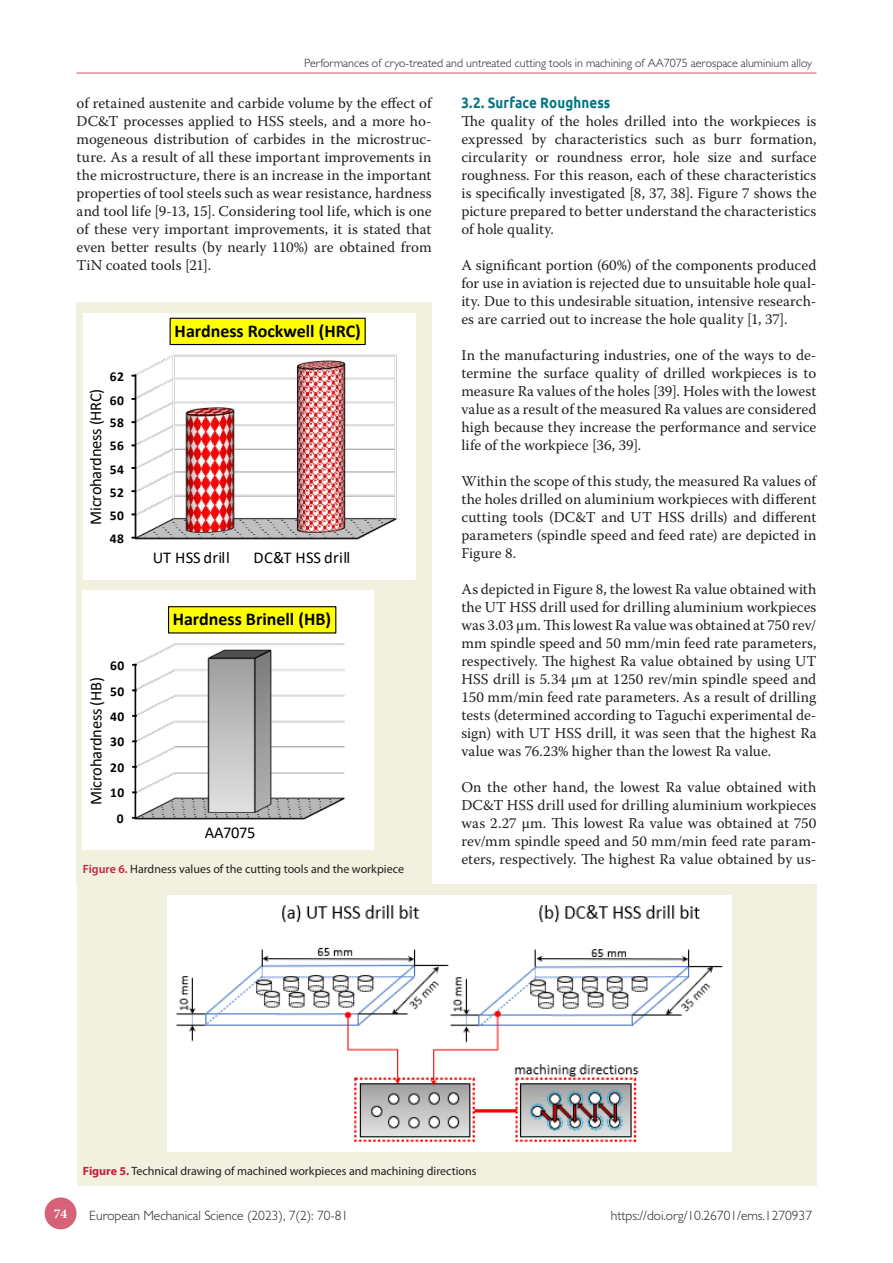
<style>
.page{position:relative;width:893px;height:1263px;background:#fff}
.page>*{position:absolute;margin:0;border:0;box-sizing:border-box;transform-origin:0 0}
.t1{font:700 18px "Calibri";color:#000}
.t2{font:16.5px "Calibri";letter-spacing:-.02em;color:#000}
.t3{font:16.5px "Calibri";letter-spacing:.015em;color:#000}
.t4{font:15px/18px "Warnock Pro";letter-spacing:.005em;color:#231f20;text-align:justify}
.t5{font:700 15px "Ubuntu";letter-spacing:.01em;color:#007782;scale:.89 1}
.t6{font:300 13.5px "Gill Sans";color:#231f20}
.t7{font:700 13.5px "Calibri";letter-spacing:.05em;color:#000}
.t8{font:700 13.5px "Minion Pro";color:#fff}
.t9{font:12px "Myriad Pro";color:#231f20}
.t10{font:300 12px "Gill Sans";color:#231f20}
.s1{font-weight:600;color:#c51f40}
.s2{font-weight:700;color:#c51f40}
</style>
<div class="page">
<div style="left:77px;top:884px;width:739px;height:279px;background:#f2f0de"></div>
<div style="left:77px;top:1152px;width:739px;height:34px;background:#f2f0de"></div>
<img style="left:168px;top:895px;width:563px;height:257px">
<div style="left:77px;top:302px;width:355px;height:289px;background:#f2f0de"></div>
<div style="left:77px;top:579px;width:355px;height:282px;background:#f2f0de"></div>
<div style="left:77px;top:850px;width:355px;height:34px;background:#f2f0de"></div>
<div style="left:83px;top:313px;width:332px;height:266px;background:#fff"></div>
<img style="left:133px;top:354px;width:264px;height:186px">
<div style="left:170px;top:318px;width:195px;height:26px;background:#ff0"></div>
<div style="left:170px;top:318px;width:196px;height:27px;border:1px solid #000"></div>
<div style="left:83px;top:590px;width:291px;height:260px;background:#fff"></div>
<img style="left:133px;top:643px;width:212px;height:177px">
<div style="left:169px;top:607px;width:167px;height:26px;background:#ff0"></div>
<div style="left:168px;top:606px;width:168px;height:27px;border:1px solid #000"></div>
<hr style="left:77px;top:72px;width:739px;height:2px;background:#d66279">
<div style="left:45px;top:1197px;width:32px;height:32px;background:#d66279;border-radius:50%"></div>
<p class="t10" style="left:304px;top:55px;width:509px">Performances of cryo-treated and untreated cutting tools in machining of AA7075 aerospace aluminium alloy</p>
<p class="t4" style="left:77px;top:94px;width:357px">of retained austenite and carbide volume by the effect of DC&amp;T processes applied to HSS steels, and a more ho&shy;mogeneous distribution of carbides in the microstruc&shy;ture. As a result of all these important improvements in the microstructure, there is an increase in the important properties of tool steels such as wear resistance, hardness and tool life [9-13, 15]. Considering tool life, which is one of these very important improvements, it is stated that even better results (by nearly 110%) are obtained from TiN coated tools [21].</p>
<p class="t5" style="left:461px;top:94px;width:169px">3.2. Surface Roughness</p>
<p class="t4" style="left:461px;top:112px;width:357px">The quality of the holes drilled into the workpieces is expressed by characteristics such as burr formation, circularity or roundness error, hole size and surface roughness. For this reason, each of these characteristics is specifically investigated [8, 37, 38]. Figure 7 shows the picture prepared to better understand the characteristics of hole quality.</p>
<p class="t4" style="left:461px;top:256px;width:357px">A significant portion (60%) of the components produced for use in aviation is rejected due to unsuitable hole qual&shy;ity. Due to this undesirable situation, intensive research&shy;es are carried out to increase the hole quality [1, 37].</p>
<p class="t4" style="left:461px;top:346px;width:357px">In the manufacturing industries, one of the ways to de&shy;termine the surface quality of drilled workpieces is to measure Ra values of the holes [39]. Holes with the lowest value as a result of the measured Ra values are considered high because they increase the performance and service life of the workpiece [36, 39].</p>
<p class="t4" style="left:461px;top:472px;width:357px">Within the scope of this study, the measured Ra values of the holes drilled on aluminium workpieces with different cutting tools (DC&amp;T and UT HSS drills) and different parameters (spindle speed and feed rate) are depicted in Figure 8.</p>
<p class="t4" style="left:461px;top:580px;width:357px">As depicted in Figure 8, the lowest Ra value obtained with the UT HSS drill used for drilling aluminium workpieces was 3.03 μm. This lowest Ra value was obtained at 750 rev/ mm spindle speed and 50 mm/min feed rate parameters, respectively. The highest Ra value obtained by using UT HSS drill is 5.34 μm at 1250 rev/min spindle speed and 150 mm/min feed rate parameters. As a result of drilling tests (determined according to Taguchi experimental de&shy;sign) with UT HSS drill, it was seen that the highest Ra value was 76.23% higher than the lowest Ra value.</p>
<p class="t4" style="left:461px;top:778px;width:357px">On the other hand, the lowest Ra value obtained with DC&amp;T HSS drill used for drilling aluminium workpieces was 2.27 μm. This lowest Ra value was obtained at 750 rev/mm spindle speed and 50 mm/min feed rate param&shy;eters, respectively. The highest Ra value obtained by us-</p>
<p class="t1" style="left:175px;top:318px;width:188px">Hardness Rockwell (HRC)</p>
<p class="t7" style="left:110px;top:367px;width:16px">62</p>
<p class="t2" style="left:84px;top:524px;width:137px;rotate:-90deg">Microhardness (HRC)</p>
<p class="t7" style="left:110px;top:390px;width:16px">60</p>
<p class="t7" style="left:110px;top:413px;width:16px">58</p>
<p class="t7" style="left:110px;top:436px;width:16px">56</p>
<p class="t7" style="left:110px;top:459px;width:16px">54</p>
<p class="t7" style="left:110px;top:483px;width:16px">52</p>
<p class="t7" style="left:110px;top:506px;width:16px">50</p>
<p class="t7" style="left:110px;top:528px;width:16px">48</p>
<p class="t3" style="left:153px;top:546px;width:79px">UT HSS drill</p>
<p class="t3" style="left:254px;top:546px;width:98px">DC&amp;T HSS drill</p>
<p class="t1" style="left:173px;top:607px;width:160px">Hardness Brinell (HB)</p>
<p class="t7" style="left:110px;top:656px;width:16px">60</p>
<p class="t2" style="left:84px;top:805px;width:129px;rotate:-90deg">Microhardness (HB)</p>
<p class="t7" style="left:110px;top:682px;width:16px">50</p>
<p class="t7" style="left:110px;top:707px;width:16px">40</p>
<p class="t7" style="left:110px;top:732px;width:16px">30</p>
<p class="t7" style="left:110px;top:758px;width:16px">20</p>
<p class="t7" style="left:110px;top:783px;width:16px">10</p>
<p class="t7" style="left:117px;top:809px;width:8px">0</p>
<p class="t2" style="left:205px;top:821px;width:52px">AA7075</p>
<p class="t9" style="left:83px;top:861px;width:323px"><span class="s1">Figure 6.</span> Hardness values of the cutting tools and the workpiece</p>
<p class="t9" style="left:83px;top:1163px;width:395px"><span class="s2">Figure 5.</span> Technical drawing of machined workpieces and machining directions</p>
<p class="t8" style="left:54px;top:1204px;width:15px">74</p>
<p class="t6" style="left:611px;top:1207px;width:203px">https://doi.org/10.26701/ems.1270937</p>
<p class="t6" style="left:89px;top:1207px;width:260px">European Mechanical Science (2023), 7(2): 70-81</p>
</div>
